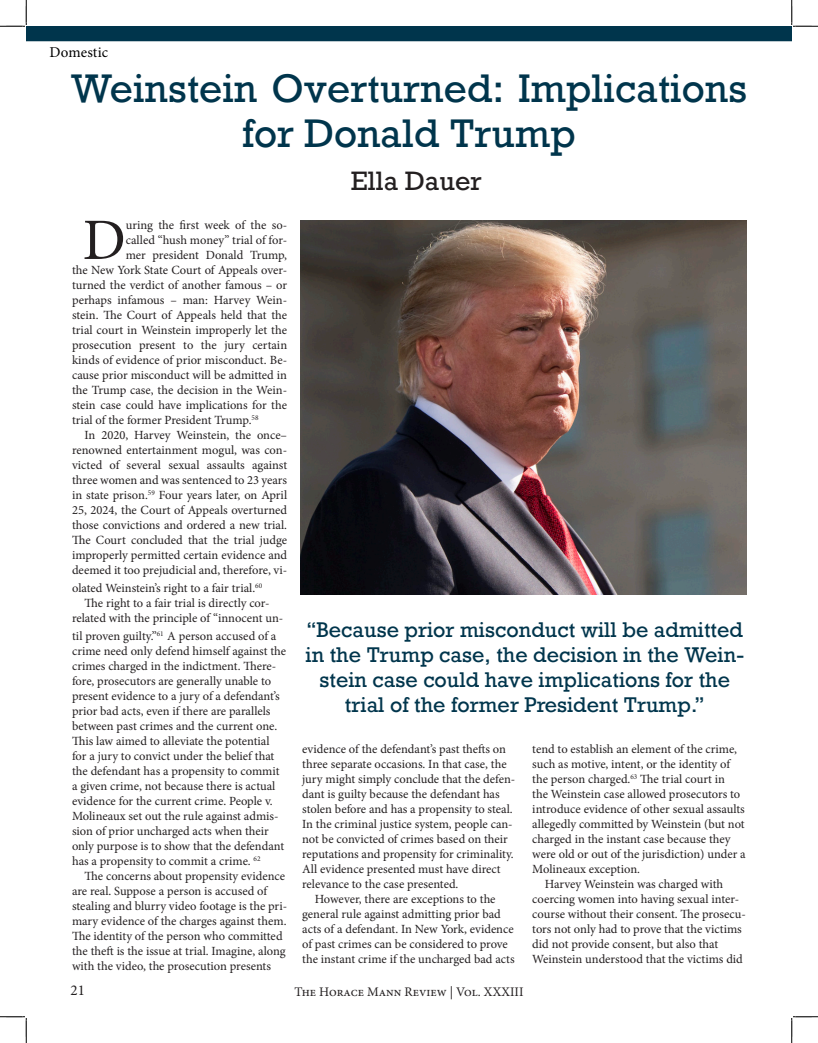
<style>
.page{position:relative;width:818px;height:1043px;background:#fff}
.page>*{position:absolute;margin:0;border:0;box-sizing:border-box;transform-origin:0 0}
.t1{font:58.62px "Minion Pro";color:#231f20}
.t2{font:37.5px/45px "Rockwell";color:#00354c;text-align:center}
.t3{font:25px "Rockwell";color:#231f20}
.t4{font:20px/25px "Rockwell";color:#00354c;text-align:center}
.t5{font:15px "Minion Pro";letter-spacing:.01em;color:#000}
.t6{font:15px "Minion Pro";color:#231f20}
.t7{font:13.12px "Minion Pro";color:#231f20}
.t8{font:12.5px/15px "Minion Pro";color:#231f20}
</style>
<div class="page">
<img style="left:301px;top:221px;width:445px;height:374px">
<svg style="left:0;top:1016px;width:27px;height:26px"></svg>
<svg style="left:0;top:0;width:818px;height:41px"></svg>
<svg style="left:791px;top:1016px;width:27px;height:26px"></svg>
<p class="t5" style="left:49px;top:42px;width:60px">Domestic</p>
<p class="t2" style="left:71px;top:67px;width:678px">Weinstein Overturned: Implications for Donald Trump</p>
<p class="t3" style="left:351px;top:166px;width:132px">Ella Dauer</p>
<p class="t1" style="left:83px;top:201px;width:45px">D</p>
<p class="t8" style="left:126px;top:217px;width:163px">uring the first week of the so-</p>
<p class="t8" style="left:126px;top:232px;width:163px">called “hush money” trial of for-</p>
<p class="t8" style="left:126px;top:247px;width:163px">mer president Donald Trump,</p>
<p class="t8" style="left:72px;top:262px;width:217px">the New York State Court of Appeals over-</p>
<p class="t8" style="left:72px;top:277px;width:216px">turned the verdict of another famous – or</p>
<p class="t8" style="left:72px;top:292px;width:217px">perhaps infamous – man: Harvey Wein-</p>
<p class="t8" style="left:72px;top:307px;width:217px">stein. The Court of Appeals held that the</p>
<p class="t8" style="left:72px;top:322px;width:216px">trial court in Weinstein improperly let the</p>
<p class="t8" style="left:72px;top:337px;width:217px">prosecution present to the jury certain</p>
<p class="t8" style="left:72px;top:352px;width:217px">kinds of evidence of prior misconduct. Be-</p>
<p class="t8" style="left:72px;top:367px;width:216px">cause prior misconduct will be admitted in</p>
<p class="t8" style="left:72px;top:382px;width:217px">the Trump case, the decision in the Wein-</p>
<p class="t8" style="left:72px;top:397px;width:216px">stein case could have implications for the</p>
<p class="t8" style="left:72px;top:412px;width:188px">trial of the former President Trump.<sup>58</sup></p>
<p class="t8" style="left:72px;top:427px;width:217px;text-align:justify;text-indent:12px">In 2020, Harvey Weinstein, the once– renowned entertainment mogul, was con&shy;victed of several sexual assaults against three women and was sentenced to 23 years in state prison.<sup>59</sup> Four years later, on April 25, 2024, the Court of Appeals overturned those convictions and ordered a new trial.<br>The Court concluded that the trial judge improperly permitted certain evidence and deemed it too prejudicial and, therefore, vi-</p>
<p class="t8" style="left:72px;top:580px;width:192px">olated Weinstein’s right to a fair trial.<sup>60</sup></p>
<p class="t8" style="left:72px;top:595px;width:213px;text-align:center">The right to a fair trial is directly cor&shy;related with the principle of “innocent un-</p>
<p class="t8" style="left:72px;top:628px;width:216px">til proven guilty.”<sup>61</sup> A person accused of a crime need only defend himself against the crimes charged in the indictment. There&shy;fore, prosecutors are generally unable to present evidence to a jury of a defendant’s prior bad acts, even if there are parallels between past crimes and the current one.<br>This law aimed to alleviate the potential for a jury to convict under the belief that the defendant has a propensity to commit a given crime, not because there is actual evidence for the current crime. People v.<br>Molineaux set out the rule against admis&shy;sion of prior uncharged acts when their only purpose is to show that the defendant has a propensity to commit a crime. <sup>62</sup></p>
<p class="t8" style="left:72px;top:868px;width:217px;text-indent:12px">The concerns about propensity evidence are real. Suppose a person is accused of stealing and blurry video footage is the pri&shy;mary evidence of the charges against them.<br>The identity of the person who committed the theft is the issue at trial. Imagine, along with the video, the prosecution presents</p>
<p class="t4" style="left:305px;top:618px;width:440px">“Because prior misconduct will be admitted in the Trump case, the decision in the Wein&shy;stein case could have implications for the trial of the former President Trump.”</p>
<p class="t8" style="left:302px;top:741px;width:215px">evidence of the defendant’s past thefts on three separate occasions. In that case, the jury might simply conclude that the defen&shy;dant is guilty because the defendant has stolen before and has a propensity to steal.<br>In the criminal justice system, people can&shy;not be convicted of crimes based on their reputations and propensity for criminality.<br>All evidence presented must have direct relevance to the case presented.</p>
<p class="t8" style="left:302px;top:891px;width:214px;text-indent:12px">However, there are exceptions to the general rule against admitting prior bad acts of a defendant. In New York, evidence of past crimes can be considered to prove the instant crime if the uncharged bad acts</p>
<p class="t8" style="left:532px;top:741px;width:215px">tend to establish an element of the crime, such as motive, intent, or the identity of the person charged.<sup>63</sup> The trial court in<br>the Weinstein case allowed prosecutors to introduce evidence of other sexual assaults allegedly committed by Weinstein (but not charged in the instant case because they were old or out of the jurisdiction) under a Molineaux exception.</p>
<p class="t8" style="left:532px;top:876px;width:215px;text-indent:12px">Harvey Weinstein was charged with coercing women into having sexual inter&shy;course without their consent. The prosecu&shy;tors not only had to prove that the victims did not provide consent, but also that Weinstein understood that the victims did</p>
<p class="t6" style="left:71px;top:979px;width:16px">21</p>
<p class="t7" style="left:294px;top:983px;width:231px">The Horace Mann Review | Vol. XXXIII</p>
</div>
